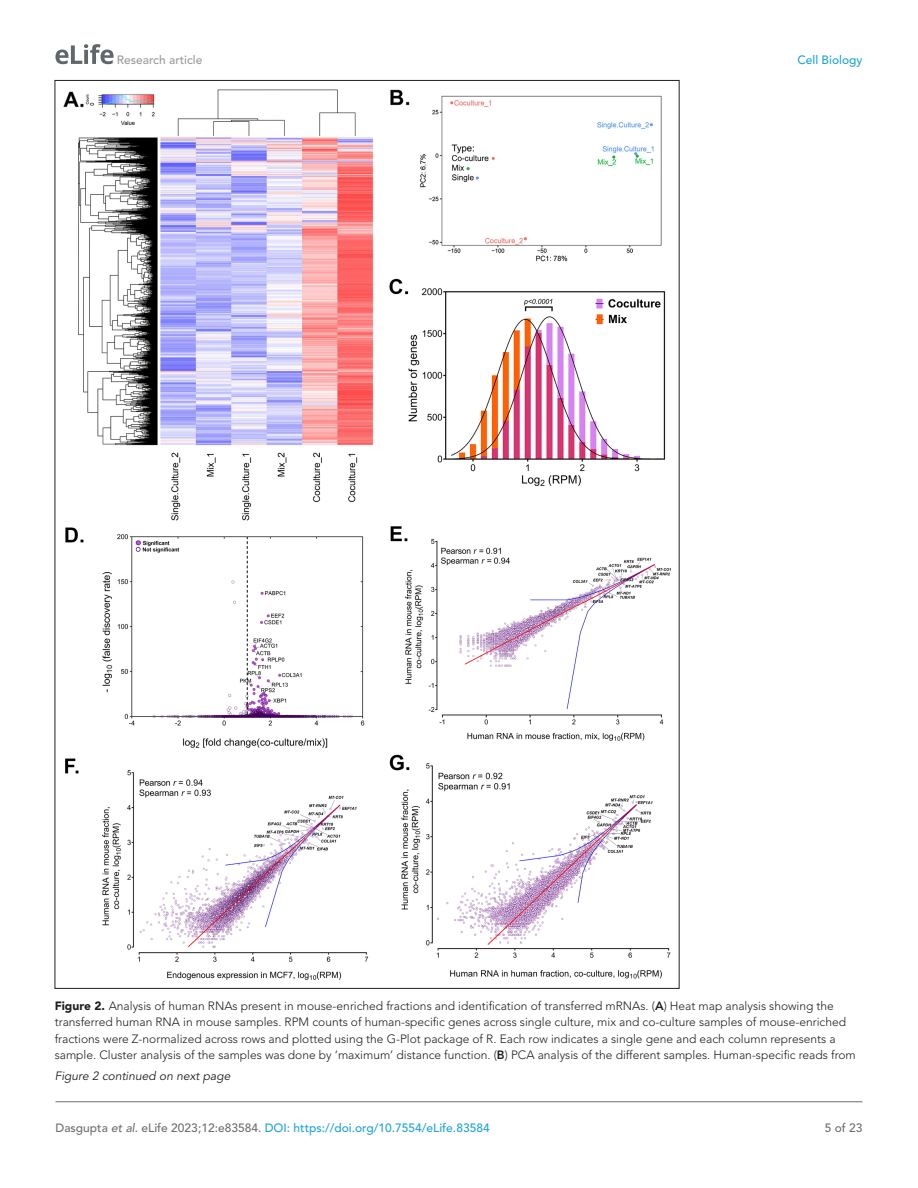
<style>
.page{position:relative;width:918px;height:1188px;background:#fff}
.page>*{position:absolute;margin:0;border:0;box-sizing:border-box;transform-origin:0 0}
.t1{font:300 12px/16.5px "Avenir LT Std";color:#231f20}
.t2{font:500 12px "Avenir LT Std";color:#1ea4d7}
.t3{font:italic 12px "Avenir LT Std";color:#231f20}
.t4{font:500 12px "Avenir LT Std";color:#9a9a9a}
.t5{font:500 12px "Avenir LT Std";color:#6e6e70}
.s1{font-weight:900}
.s2{font-weight:800}
.s3{color:#6e6e70}
.s4{font-style:italic;color:#6e6e70}
</style>
<div class="page">
<svg style="left:55px;top:44px;width:59px;height:20px"></svg>
<hr style="left:56px;top:1101px;width:806px;height:1px;background:#6e6e70">
<img style="left:64px;top:89px;width:606px;height:890px">
<p class="t4" style="left:117px;top:53px;width:87px">Research article</p>
<p class="t2" style="left:797px;top:53px;width:67px">Cell Biology</p>
<p class="t1" style="left:55px;top:997px;width:803px"><span class="s1">Figure 2.</span> Analysis of human RNAs present in mouse-enriched fractions and identification of transferred mRNAs. (<span class="s2">A</span>) Heat map analysis showing the transferred human RNA in mouse samples. RPM counts of human-specific genes across single culture, mix and co-culture samples of mouse-enriched fractions were Z-normalized across rows and plotted using the G-Plot package of R. Each row indicates a single gene and each column represents a sample. Cluster analysis of the samples was done by ‘maximum’ distance function. (<span class="s2">B</span>) PCA analysis of the different samples. Human-specific reads from</p>
<p class="t3" style="left:55px;top:1069px;width:177px">Figure 2 continued on next page</p>
<p class="t2" style="left:56px;top:1121px;width:436px"><span class="s3">Dasgupta</span> <span class="s4">et al</span><span class="s3">. eLife 2023;12:e83584.</span> DOI: https://doi.org/10.7554/eLife.83584</p>
<p class="t5" style="left:825px;top:1121px;width:39px">5 of 23</p>
</div>
